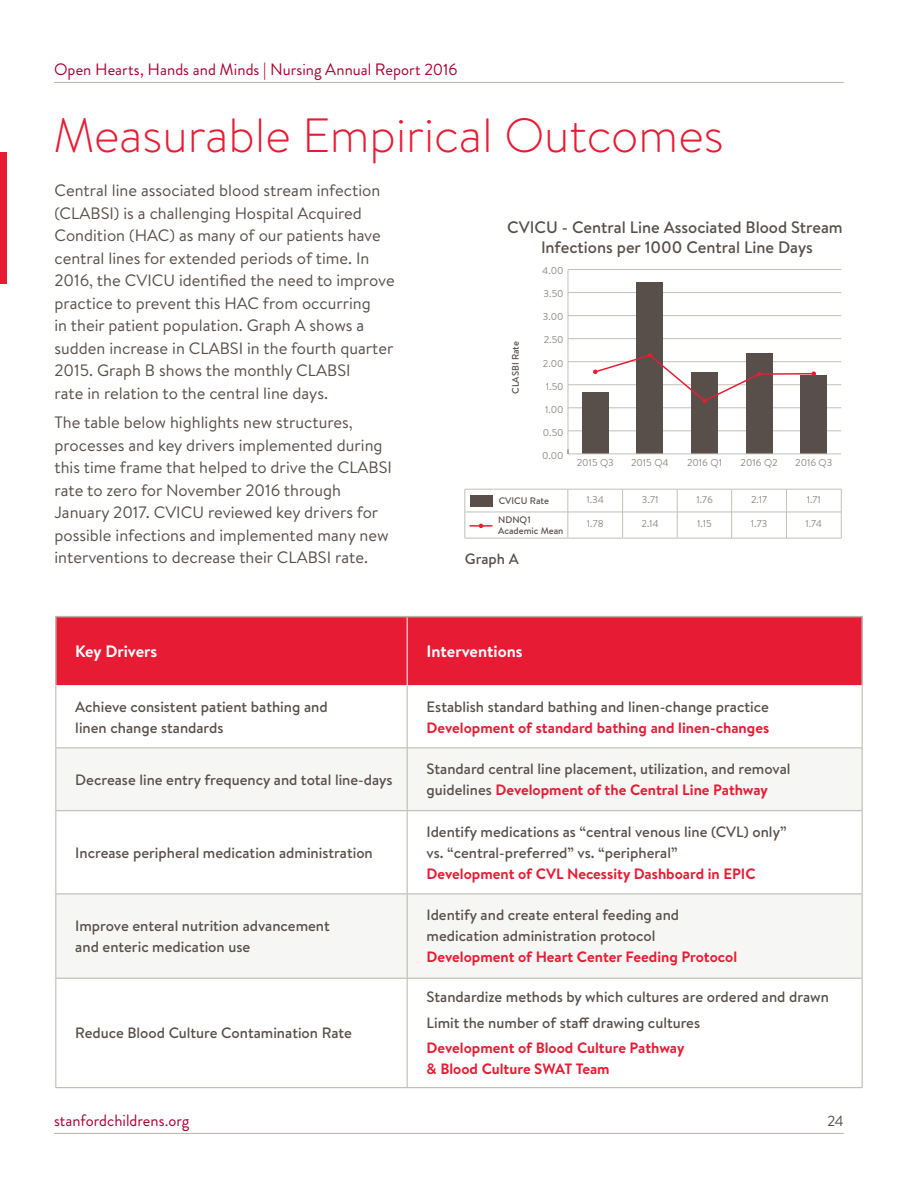
<style>
.page{position:relative;width:918px;height:1188px;background:#fff}
.page>*{position:absolute;margin:0;border:0;box-sizing:border-box;transform-origin:0 0}
.t1{font:300 48px "Brandon Text";color:#e71c34}
.t2{font:500 16.65px/20px "Brandon Text";color:#584f4a;text-align:center}
.t3{font:16.5px/22.5px "Brandon Text";color:#584f4a}
.t4{font:16.5px "Brandon Grotesque";color:#a90332}
.t5{font:700 16.5px "Brandon Text";color:#fff}
.t6{font:500 15px/21px "Brandon Text";color:#584f4a}
.t7{font:700 15px/21px "Brandon Text";color:#e71c34}
.t8{font:15px "Brandon Grotesque";color:#584f4a}
.t9{font:9.9px "Brandon Text";color:#8f8884}
.t10{font:500 9.45px/18.6px "Brandon Text";color:#584f4a}
.s1{font-weight:700;color:#e71c34}
</style>
<div class="page">
<hr style="left:568px;top:431px;width:273px;height:1px;background:#c4c0b9">
<hr style="left:568px;top:408px;width:273px;height:1px;background:#c4c0b9">
<hr style="left:568px;top:384px;width:273px;height:1px;background:#c4c0b9">
<hr style="left:568px;top:361px;width:273px;height:1px;background:#c4c0b9">
<hr style="left:568px;top:338px;width:273px;height:1px;background:#c4c0b9">
<hr style="left:568px;top:315px;width:273px;height:1px;background:#c4c0b9">
<hr style="left:568px;top:292px;width:273px;height:1px;background:#c4c0b9">
<hr style="left:568px;top:269px;width:273px;height:1px;background:#c4c0b9">
<div style="left:582px;top:392px;width:27px;height:62px;background:#584f4a"></div>
<div style="left:637px;top:283px;width:26px;height:171px;background:#584f4a"></div>
<div style="left:691px;top:373px;width:27px;height:81px;background:#584f4a"></div>
<div style="left:746px;top:354px;width:27px;height:100px;background:#584f4a"></div>
<div style="left:800px;top:375px;width:27px;height:79px;background:#584f4a"></div>
<hr style="left:568px;top:454px;width:273px;height:1px;background:#c4c0b9">
<hr style="left:568px;top:270px;width:1px;height:184px;background:#c4c0b9">
<svg style="left:593px;top:353px;width:223px;height:50px"></svg>
<div style="left:471px;top:495px;width:22px;height:12px;background:#584f4a"></div>
<hr style="left:470px;top:525px;width:22px;height:2px;background:#e71c34">
<hr style="left:465px;top:489px;width:376px;height:1px;background:#c4c0b9">
<hr style="left:465px;top:512px;width:376px;height:1px;background:#c4c0b9">
<hr style="left:465px;top:538px;width:376px;height:1px;background:#c4c0b9">
<hr style="left:465px;top:489px;width:1px;height:49px;background:#c4c0b9">
<hr style="left:568px;top:489px;width:1px;height:48px;background:#c4c0b9">
<hr style="left:622px;top:489px;width:1px;height:48px;background:#c4c0b9">
<hr style="left:677px;top:489px;width:1px;height:48px;background:#c4c0b9">
<hr style="left:731px;top:489px;width:1px;height:49px;background:#c4c0b9">
<hr style="left:786px;top:489px;width:1px;height:49px;background:#c4c0b9">
<hr style="left:841px;top:489px;width:1px;height:49px;background:#c4c0b9">
<hr style="left:54px;top:82px;width:790px;height:1px;background:#b9b4ac">
<hr style="left:54px;top:1133px;width:790px;height:1px;background:#b9b4ac">
<div style="left:0;top:152px;width:7px;height:132px;background:#e71c34"></div>
<div style="left:57px;top:617px;width:804px;height:68px;background:#e71c34"></div>
<svg style="left:56px;top:748px;width:806px;height:230px;fill:#f6f6f5"></svg>
<hr style="left:407px;top:617px;width:1px;height:68px;background:#fff">
<hr style="left:55px;top:616px;width:352px;height:1px;background:#b9b4ac">
<hr style="left:55px;top:617px;width:2px;height:68px;background:#b9b4ac">
<hr style="left:407px;top:616px;width:456px;height:1px;background:#b9b4ac">
<hr style="left:861px;top:617px;width:2px;height:68px;background:#b9b4ac">
<hr style="left:55px;top:686px;width:1px;height:61px;background:#b9b4ac">
<hr style="left:407px;top:686px;width:1px;height:61px;background:#b9b4ac">
<hr style="left:862px;top:686px;width:1px;height:61px;background:#b9b4ac">
<hr style="left:55px;top:747px;width:352px;height:1px;background:#b9b4ac">
<hr style="left:55px;top:748px;width:1px;height:62px;background:#b9b4ac">
<hr style="left:407px;top:747px;width:456px;height:1px;background:#b9b4ac">
<hr style="left:407px;top:748px;width:1px;height:62px;background:#b9b4ac">
<hr style="left:862px;top:748px;width:1px;height:62px;background:#b9b4ac">
<hr style="left:55px;top:810px;width:352px;height:1px;background:#b9b4ac">
<hr style="left:55px;top:811px;width:1px;height:83px;background:#b9b4ac">
<hr style="left:407px;top:810px;width:456px;height:1px;background:#b9b4ac">
<hr style="left:407px;top:811px;width:1px;height:83px;background:#b9b4ac">
<hr style="left:862px;top:811px;width:1px;height:83px;background:#b9b4ac">
<hr style="left:55px;top:894px;width:352px;height:1px;background:#b9b4ac">
<hr style="left:55px;top:894px;width:1px;height:84px;background:#b9b4ac">
<hr style="left:407px;top:894px;width:456px;height:1px;background:#b9b4ac">
<hr style="left:407px;top:894px;width:1px;height:84px;background:#b9b4ac">
<hr style="left:862px;top:894px;width:1px;height:84px;background:#b9b4ac">
<hr style="left:55px;top:978px;width:352px;height:1px;background:#b9b4ac">
<hr style="left:55px;top:979px;width:1px;height:108px;background:#b9b4ac">
<hr style="left:407px;top:978px;width:456px;height:1px;background:#b9b4ac">
<hr style="left:407px;top:979px;width:1px;height:108px;background:#b9b4ac">
<hr style="left:862px;top:979px;width:1px;height:108px;background:#b9b4ac">
<hr style="left:55px;top:1087px;width:352px;height:1px;background:#b9b4ac">
<hr style="left:407px;top:1087px;width:456px;height:1px;background:#b9b4ac">
<p class="t4" style="left:54px;top:58px;width:405px">Open Hearts, Hands and Minds | Nursing Annual Report 2016</p>
<h1 class="t1" style="left:53px;top:103px;width:672px">Measurable Empirical Outcomes</h1>
<p class="t3" style="left:55px;top:179px;width:342px">Central line associated blood stream infection (CLABSI) is a challenging Hospital Acquired Condition (HAC) as many of our patients have central lines for extended periods of time. In 2016, the CVICU identified the need to improve practice to prevent this HAC from occurring<br>in their patient population. Graph A shows a sudden increase in CLABSI in the fourth quarter 2015. Graph B shows the monthly CLABSI<br>rate in relation to the central line days.</p>
<p class="t3" style="left:55px;top:411px;width:339px">The table below highlights new structures, processes and key drivers implemented during this time frame that helped to drive the CLABSI rate to zero for November 2016 through January 2017. CVICU reviewed key drivers for possible infections and implemented many new interventions to decrease their CLABSI rate.</p>
<p class="t2" style="left:507px;top:217px;width:337px">CVICU - Central Line Associated Blood Stream<br>Infections per 1000 Central Line Days</p>
<p class="t9" style="left:542px;top:264px;width:23px">4.00</p>
<p class="t9" style="left:544px;top:287px;width:22px">3.50</p>
<p class="t10" style="left:506px;top:394px;width:54px;rotate:-90deg">CLASBI Rate</p>
<p class="t9" style="left:543px;top:310px;width:22px">3.00</p>
<p class="t9" style="left:544px;top:333px;width:21px">2.50</p>
<p class="t9" style="left:543px;top:356px;width:22px">2.00</p>
<p class="t9" style="left:546px;top:379px;width:19px">1.50</p>
<p class="t9" style="left:545px;top:402px;width:20px">1.00</p>
<p class="t9" style="left:543px;top:425px;width:22px">0.50</p>
<p class="t9" style="left:542px;top:448px;width:23px">0.00</p>
<p class="t10" style="left:498px;top:491px;width:52px">CVICU Rate<br>NDNQ1</p>
<p class="t10" style="left:498px;top:521px;width:67px">Academic Mean</p>
<p class="t6" style="left:465px;top:548px;width:55px">Graph A</p>
<p class="t9" style="left:577px;top:456px;width:39px">2015 Q3</p>
<p class="t9" style="left:631px;top:456px;width:39px">2015 Q4</p>
<p class="t9" style="left:687px;top:456px;width:36px">2016 Q1</p>
<p class="t9" style="left:741px;top:456px;width:39px">2016 Q2</p>
<p class="t9" style="left:795px;top:456px;width:39px">2016 Q3</p>
<p class="t9" style="left:587px;top:493px;width:19px">1.34</p>
<p class="t9" style="left:587px;top:517px;width:18px">1.78</p>
<p class="t9" style="left:642px;top:493px;width:18px">3.71</p>
<p class="t9" style="left:641px;top:517px;width:19px">2.14</p>
<p class="t9" style="left:696px;top:493px;width:18px">1.76</p>
<p class="t9" style="left:697px;top:517px;width:16px">1.15</p>
<p class="t9" style="left:751px;top:493px;width:18px">2.17</p>
<p class="t9" style="left:751px;top:517px;width:18px">1.73</p>
<p class="t9" style="left:807px;top:493px;width:16px">1.71</p>
<p class="t9" style="left:805px;top:517px;width:18px">1.74</p>
<p class="t5" style="left:75px;top:640px;width:84px">Key Drivers</p>
<p class="t5" style="left:427px;top:640px;width:97px">Interventions</p>
<p class="t6" style="left:75px;top:696px;width:254px">Achieve consistent patient bathing and linen change standards</p>
<p class="t6" style="left:427px;top:696px;width:344px">Establish standard bathing and linen-change practice</p>
<p class="t7" style="left:427px;top:716px;width:344px">Development of standard bathing and linen-changes</p>
<p class="t6" style="left:75px;top:769px;width:319px">Decrease line entry frequency and total line-days</p>
<p class="t6" style="left:427px;top:758px;width:365px">Standard central line placement, utilization, and removal guidelines <span class="s1">Development of the Central Line Pathway</span></p>
<p class="t6" style="left:75px;top:842px;width:299px">Increase peripheral medication administration</p>
<p class="t6" style="left:427px;top:821px;width:362px">Identify medications as “central venous line (CVL) only” vs. “central-preferred” vs. “peripheral”</p>
<p class="t7" style="left:427px;top:863px;width:331px">Development of CVL Necessity Dashboard in EPIC</p>
<p class="t6" style="left:75px;top:915px;width:256px">Improve enteral nutrition advancement and enteric medication use</p>
<p class="t6" style="left:427px;top:904px;width:254px">Identify and create enteral feeding and medication administration protocol</p>
<p class="t7" style="left:427px;top:946px;width:312px">Development of Heart Center Feeding Protocol</p>
<p class="t6" style="left:75px;top:1022px;width:278px">Reduce Blood Culture Contamination Rate</p>
<p class="t4" style="left:54px;top:1109px;width:137px">stanfordchildrens.org</p>
<p class="t6" style="left:427px;top:984px;width:404px;line-height:25.5px">Standardize methods by which cultures are ordered and drawn<br>Limit the number of staff drawing cultures</p>
<p class="t7" style="left:427px;top:1037px;width:259px">Development of Blood Culture Pathway &amp; Blood Culture SWAT Team</p>
<p class="t8" style="left:827px;top:1110px;width:18px">24</p>
</div>
